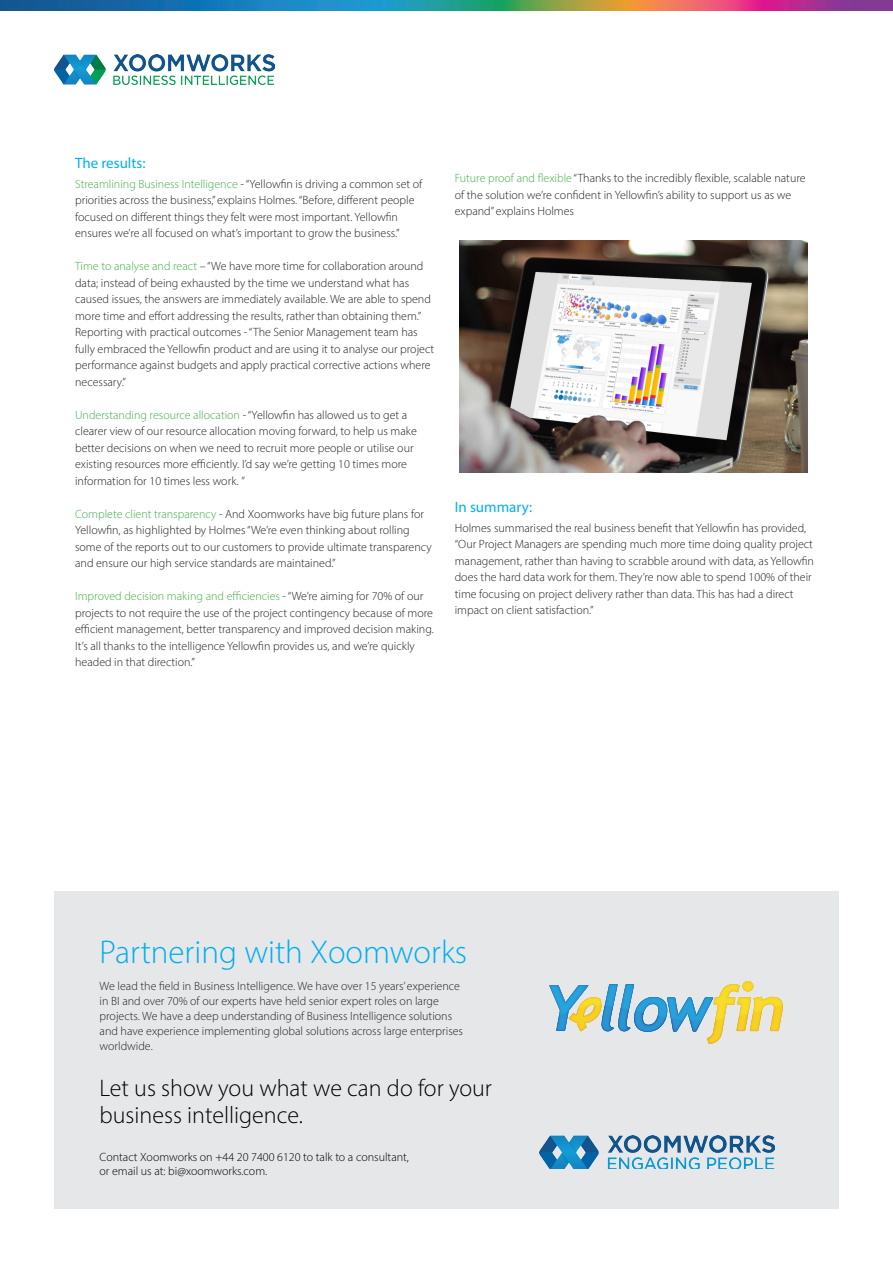
<style>
.page{position:relative;width:893px;height:1263px;background:#fff}
.page>*{position:absolute;margin:0;border:0;box-sizing:border-box;transform-origin:0 0}
.t1{font:300 33px "Myriad Pro";color:#00aeef}
.t2{font:300 24px/27px "Myriad Pro";color:#000}
.t3{font:15px "Myriad Pro";color:#00aeef}
.t4{font:300 12px/16.5px "Myriad Pro";color:#231f20}
.t5{font:300 12px "Myriad Pro";color:#000}
.s1{color:#40ae49}
</style>
<div class="page">
<img style="left:0;top:0;width:893px;height:11px">
<img style="left:54px;top:54px;width:221px;height:30px">
<div style="left:54px;top:891px;width:785px;height:318px;background:#e6e7e9"></div>
<img style="left:540px;top:1135px;width:234px;height:34px">
<img style="left:460px;top:241px;width:348px;height:232px">
<svg style="left:549px;top:981px;width:234px;height:63px"></svg>
<p class="t3" style="left:75px;top:154px;width:72px">The results:</p>
<p class="t4" style="left:75px;top:175px;width:349px"><span class="s1">Streamlining Business Intelligence</span> - “Yellowfin is driving a common set of priorities across the business,” explains Holmes. “Before, different people focused on different things they felt were most important. Yellowfin ensures we’re all focused on what’s important to grow the business.”</p>
<p class="t4" style="left:75px;top:258px;width:357px"><span class="s1">Time to analyse and react</span> – “We have more time for collaboration around data; instead of being exhausted by the time we understand what has caused issues, the answers are immediately available. We are able to spend more time and effort addressing the results, rather than obtaining them.”</p>
<p class="t4" style="left:75px;top:324px;width:361px">Reporting with practical outcomes - “The Senior Management team has fully embraced the Yellowfin product and are using it to analyse our project performance against budgets and apply practical corrective actions where necessary.”</p>
<p class="t4" style="left:75px;top:406px;width:343px"><span class="s1">Understanding resource allocation</span> - “Yellowfin has allowed us to get a clearer view of our resource allocation moving forward, to help us make better decisions on when we need to recruit more people or utilise our existing resources more efficiently. I’d say we’re getting 10 times more information for 10 times less work. ”</p>
<p class="t4" style="left:75px;top:505px;width:358px"><span class="s1">Complete client transparency</span> - And Xoomworks have big future plans for Yellowfin, as highlighted by Holmes “We’re even thinking about rolling some of the reports out to our customers to provide ultimate transparency and ensure our high service standards are maintained.”</p>
<p class="t4" style="left:75px;top:588px;width:360px"><span class="s1">Improved decision making and efficiencies</span> - “We’re aiming for 70% of our projects to not require the use of the project contingency because of more efficient management, better transparency and improved decision making.<br>It’s all thanks to the intelligence Yellowfin provides us, and we’re quickly headed in that direction.”</p>
<p class="t4" style="left:455px;top:170px;width:352px"><span class="s1">Future proof and flexible</span> “Thanks to the incredibly flexible, scalable nature of the solution we’re confident in Yellowfin’s ability to support us as we expand” explains Holmes</p>
<p class="t3" style="left:455px;top:498px;width:79px">In summary:</p>
<p class="t4" style="left:455px;top:519px;width:361px">Holmes summarised the real business benefit that Yellowfin has provided, “Our Project Managers are spending much more time doing quality project management, rather than having to scrabble around with data, as Yellowfin does the hard data work for them. They’re now able to spend 100% of their time focusing on project delivery rather than data. This has had a direct impact on client satisfaction.”</p>
<p class="t1" style="left:100px;top:932px;width:369px">Partnering with Xoomworks</p>
<p class="t4" style="left:100px;top:978px;width:365px;line-height:15px">We lead the field in Business Intelligence. We have over 15 years’ experience in BI and over 70% of our experts have held senior expert roles on large projects. We have a deep understanding of Business Intelligence solutions and have experience implementing global solutions across large enterprises worldwide.</p>
<p class="t2" style="left:100px;top:1074px;width:394px">Let us show you what we can do for your business intelligence.</p>
<p class="t5" style="left:100px;top:1150px;width:311px">Contact Xoomworks on +44 20 7400 6120 to talk to a consultant,</p>
<p class="t5" style="left:100px;top:1164px;width:169px">or email us at: bi@xoomworks.com.</p>
</div>
